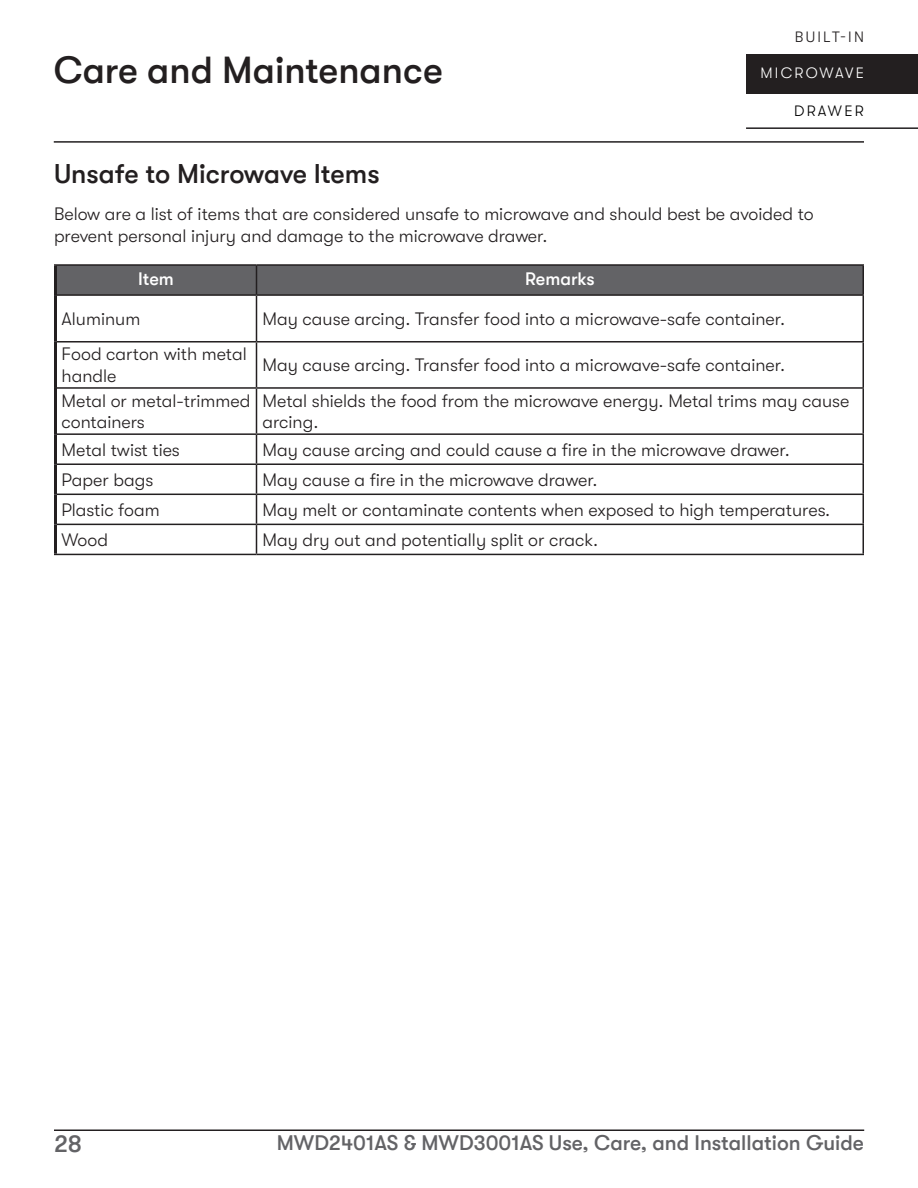
<style>
.page{position:relative;width:918px;height:1188px;background:#fff}
.page>*{position:absolute;margin:0;border:0;box-sizing:border-box;transform-origin:0 0}
.t1{font:500 37.5px "GT Walsheim";color:#231f20}
.t2{font:500 27px "GT Walsheim";color:#231f20}
.t3{font:500 24px "GT Walsheim";color:#636366}
.t4{font:500 21px "GT Walsheim";color:#636366}
.t5{font:300 18px/21.6px "GT Walsheim";color:#231f20}
.t6{font:500 18px "GT Walsheim";color:#fff}
.t7{font:300 15px "GT Walsheim";letter-spacing:.15em;color:#fff}
.t8{font:300 15px "GT Walsheim";letter-spacing:.15em;color:#231f20}
.t9{font:300 15px "GT Walsheim";letter-spacing:.15em;color:#000}
</style>
<div class="page">
<div style="left:746px;top:54px;width:172px;height:40px;background:#231f20"></div>
<hr style="left:746px;top:127px;width:172px;height:2px;background:#231f20">
<hr style="left:54px;top:141px;width:810px;height:2px;background:#231f20">
<hr style="left:54px;top:1130px;width:810px;height:1px;background:#231f20">
<hr style="left:54px;top:264px;width:202px;height:2px;background:#231f20">
<hr style="left:256px;top:264px;width:608px;height:2px;background:#231f20">
<div style="left:56px;top:265px;width:807px;height:29px;background:#636366"></div>
<hr style="left:862px;top:266px;width:2px;height:28px;background:#231f20">
<hr style="left:57px;top:294px;width:199px;height:2px;background:#231f20">
<hr style="left:256px;top:294px;width:608px;height:2px;background:#231f20">
<hr style="left:256px;top:296px;width:1px;height:45px;background:#231f20">
<hr style="left:862px;top:296px;width:2px;height:45px;background:#231f20">
<hr style="left:57px;top:341px;width:199px;height:2px;background:#231f20">
<hr style="left:256px;top:341px;width:608px;height:2px;background:#231f20">
<hr style="left:256px;top:343px;width:1px;height:44px;background:#231f20">
<hr style="left:862px;top:343px;width:2px;height:44px;background:#231f20">
<hr style="left:57px;top:387px;width:199px;height:2px;background:#231f20">
<hr style="left:256px;top:387px;width:608px;height:2px;background:#231f20">
<hr style="left:256px;top:389px;width:1px;height:44px;background:#231f20">
<hr style="left:862px;top:389px;width:2px;height:44px;background:#231f20">
<hr style="left:57px;top:433px;width:199px;height:2px;background:#231f20">
<hr style="left:256px;top:433px;width:608px;height:2px;background:#231f20">
<hr style="left:862px;top:435px;width:2px;height:28px;background:#231f20">
<hr style="left:57px;top:463px;width:199px;height:2px;background:#231f20">
<hr style="left:256px;top:463px;width:608px;height:2px;background:#231f20">
<hr style="left:862px;top:465px;width:2px;height:29px;background:#231f20">
<hr style="left:57px;top:494px;width:199px;height:1px;background:#231f20">
<hr style="left:256px;top:494px;width:608px;height:1px;background:#231f20">
<hr style="left:862px;top:495px;width:2px;height:29px;background:#231f20">
<hr style="left:57px;top:524px;width:199px;height:1px;background:#231f20">
<hr style="left:256px;top:524px;width:608px;height:1px;background:#231f20">
<svg style="left:256px;top:435px;width:1px;height:119px"></svg>
<hr style="left:862px;top:525px;width:2px;height:29px;background:#231f20">
<hr style="left:54px;top:554px;width:202px;height:1px;background:#231f20">
<hr style="left:256px;top:554px;width:608px;height:1px;background:#231f20">
<hr style="left:54px;top:266px;width:3px;height:29px;background:#231f20">
<hr style="left:54px;top:295px;width:3px;height:47px;background:#231f20">
<hr style="left:54px;top:342px;width:3px;height:46px;background:#231f20">
<hr style="left:54px;top:388px;width:3px;height:46px;background:#231f20">
<hr style="left:54px;top:434px;width:3px;height:30px;background:#231f20">
<hr style="left:54px;top:464px;width:3px;height:30px;background:#231f20">
<hr style="left:54px;top:494px;width:3px;height:30px;background:#231f20">
<hr style="left:54px;top:524px;width:3px;height:30px;background:#231f20">
<h1 class="t1" style="left:54px;top:49px;width:391px">Care and Maintenance</h1>
<p class="t8" style="left:795px;top:28px;width:71px">BUILT-IN</p>
<p class="t7" style="left:760px;top:64px;width:105px">MICROWAVE</p>
<p class="t9" style="left:794px;top:102px;width:71px">DRAWER</p>
<h2 class="t2" style="left:54px;top:158px;width:327px">Unsafe to Microwave Items</h2>
<p class="t5" style="left:54px;top:204px;width:761px">Below are a list of items that are considered unsafe to microwave and should best be avoided to prevent personal injury and damage to the microwave drawer.</p>
<p class="t6" style="left:138px;top:268px;width:37px">Item</p>
<p class="t6" style="left:525px;top:268px;width:71px">Remarks</p>
<p class="t5" style="left:62px;top:308px;width:80px">Aluminum</p>
<p class="t5" style="left:263px;top:308px;width:524px">May cause arcing. Transfer food into a microwave-safe container.</p>
<p class="t5" style="left:62px;top:344px;width:187px">Food carton with metal handle</p>
<p class="t5" style="left:263px;top:354px;width:524px">May cause arcing. Transfer food into a microwave-safe container.</p>
<p class="t5" style="left:62px;top:390px;width:191px">Metal or metal-trimmed containers</p>
<p class="t5" style="left:263px;top:390px;width:589px">Metal shields the food from the microwave energy. Metal trims may cause arcing.</p>
<p class="t5" style="left:62px;top:439px;width:120px">Metal twist ties</p>
<p class="t5" style="left:263px;top:439px;width:529px">May cause arcing and could cause a fire in the microwave drawer.</p>
<p class="t5" style="left:62px;top:469px;width:93px">Paper bags</p>
<p class="t5" style="left:263px;top:469px;width:337px">May cause a fire in the microwave drawer.</p>
<p class="t5" style="left:62px;top:499px;width:100px">Plastic foam</p>
<p class="t5" style="left:263px;top:499px;width:569px">May melt or contaminate contents when exposed to high temperatures.</p>
<p class="t5" style="left:62px;top:529px;width:48px">Wood</p>
<p class="t5" style="left:263px;top:529px;width:337px">May dry out and potentially split or crack.</p>
<h3 class="t3" style="left:54px;top:1131px;width:29px">28</h3>
<p class="t4" style="left:277px;top:1131px;width:589px">MWD2401AS &amp; MWD3001AS Use, Care, and Installation Guide</p>
</div>
